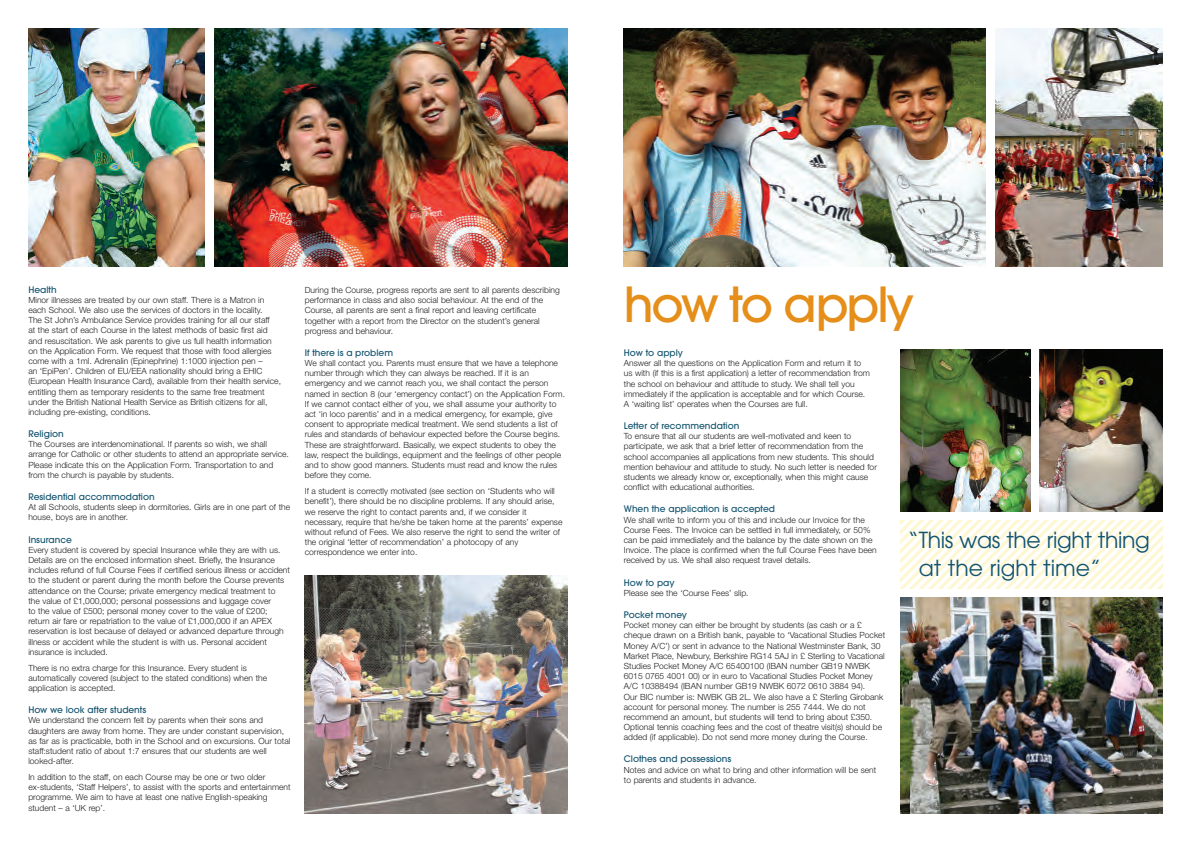
<style>
.page{position:relative;width:1191px;height:842px;background:#fff}
.page>*{position:absolute;margin:0;border:0;box-sizing:border-box;transform-origin:0 0}
.t1{font:500 48px "Avant Garde LT";letter-spacing:-.045em;color:#e58e19}
.t2{font:22px/27.5px "Avant Garde LT";letter-spacing:-.015em;color:#13546f}
.t3{font:500 9px "Avant Garde LT";color:#13546f}
.t4{font:300 8.5px/10.2px "Helvetica Neue LT";color:#231f20}
</style>
<div class="page">
<img style="left:995px;top:28px;width:167px;height:238px">
<img style="left:624px;top:28px;width:361px;height:238px">
<img style="left:900px;top:597px;width:262px;height:217px">
<img style="left:900px;top:349px;width:130px;height:163px">
<svg style="left:900px;top:520px;width:262px;height:69px"></svg>
<img style="left:1039px;top:349px;width:123px;height:163px">
<img style="left:305px;top:575px;width:262px;height:239px">
<img style="left:28px;top:28px;width:176px;height:238px">
<img style="left:214px;top:28px;width:353px;height:238px">
<p class="t3" style="left:28px;top:286px;width:30px">Health</p>
<p class="t4" style="left:28px;top:295px;width:254px">Minor illnesses are treated by our own staff. There is a Matron in each School. We also use the services of doctors in the locality.<br>The St John’s Ambulance Service provides training for all our staff<br>at the start of each Course in the latest methods of basic first aid and resuscitation. We ask parents to give us full health information on the Application Form. We request that those with food allergies come with a 1ml. Adrenalin (Epinephrine) 1:1000 injection pen –<br>an ‘EpiPen’. Children of EU/EEA nationality should bring a EHIC (European Health Insurance Card), available from their health service, entitling them as temporary residents to the same free treatment under the British National Health Service as British citizens for all, including pre-existing, conditions.</p>
<p class="t3" style="left:28px;top:430px;width:37px">Religion</p>
<p class="t4" style="left:28px;top:440px;width:262px">The Courses are interdenominational. If parents so wish, we shall arrange for Catholic or other students to attend an appropriate service.<br>Please indicate this on the Application Form. Transportation to and from the church is payable by students.</p>
<p class="t3" style="left:28px;top:493px;width:128px">Residential accommodation</p>
<p class="t4" style="left:28px;top:503px;width:263px">At all Schools, students sleep in dormitories. Girls are in one part of the house, boys are in another.</p>
<p class="t3" style="left:28px;top:536px;width:45px">Insurance</p>
<p class="t4" style="left:28px;top:545px;width:263px">Every student is covered by special Insurance while they are with us.<br>Details are on the enclosed information sheet. Briefly, the Insurance includes refund of full Course Fees if certified serious illness or accident to the student or parent during the month before the Course prevents attendance on the Course; private emergency medical treatment to<br>the value of £1,000,000; personal possessions and luggage cover<br>to the value of £500; personal money cover to the value of £200; return air fare or repatriation to the value of £1,000,000 if an APEX reservation is lost because of delayed or advanced departure through illness or accident while the student is with us. Personal accident insurance is included.</p>
<p class="t4" style="left:28px;top:663px;width:240px">There is no extra charge for this Insurance. Every student is automatically covered (subject to the stated conditions) when the application is accepted.</p>
<p class="t3" style="left:28px;top:706px;width:119px">How we look after students</p>
<p class="t4" style="left:28px;top:716px;width:263px">We understand the concern felt by parents when their sons and daughters are away from home. They are under constant supervision, as far as is practicable, both in the School and on excursions. Our total staff:student ratio of about 1:7 ensures that our students are well looked-after.</p>
<p class="t4" style="left:28px;top:773px;width:264px">In addition to the staff, on each Course may be one or two older ex-students, ‘Staff Helpers’, to assist with the sports and entertainment programme. We aim to have at least one native English-speaking student – a ‘UK rep’.</p>
<p class="t4" style="left:305px;top:286px;width:256px">During the Course, progress reports are sent to all parents describing performance in class and also social behaviour. At the end of the Course, all parents are sent a final report and leaving certificate together with a report from the Director on the student’s general progress and behaviour.</p>
<p class="t3" style="left:305px;top:349px;width:90px">If there is a problem</p>
<p class="t4" style="left:305px;top:359px;width:262px">We shall contact you. Parents must ensure that we have a telephone number through which they can always be reached. If it is an emergency and we cannot reach you, we shall contact the person named in section 8 (our ‘emergency contact’) on the Application Form.<br>If we cannot contact either of you, we shall assume your authority to act ‘in loco parentis’ and in a medical emergency, for example, give consent to appropriate medical treatment. We send students a list of rules and standards of behaviour expected before the Course begins.<br>These are straightforward. Basically, we expect students to obey the law, respect the buildings, equipment and the feelings of other people and to show good manners. Students must read and know the rules before they come.</p>
<p class="t4" style="left:305px;top:487px;width:259px">If a student is correctly motivated (see section on ‘Students who will benefit’), there should be no discipline problems. If any should arise, we reserve the right to contact parents and, if we consider it necessary, require that he/she be taken home at the parents’ expense without refund of Fees. We also reserve the right to send the writer of the original ‘letter of recommendation’ a photocopy of any correspondence we enter into.</p>
<h1 class="t1" style="left:624px;top:287px;width:292px">how to apply</h1>
<p class="t3" style="left:624px;top:349px;width:61px">How to apply</p>
<p class="t4" style="left:624px;top:359px;width:247px">Answer all the questions on the Application Form and return it to us with (if this is a first application) a letter of recommendation from the school on behaviour and attitude to study. We shall tell you immediately if the application is acceptable and for which Course.<br>A ‘waiting list’ operates when the Courses are full.</p>
<p class="t3" style="left:624px;top:422px;width:117px">Letter of recommendation</p>
<p class="t4" style="left:624px;top:432px;width:255px">To ensure that all our students are well-motivated and keen to participate, we ask that a brief letter of recommendation from the school accompanies all applications from new students. This should mention behaviour and attitude to study. No such letter is needed for students we already know or, exceptionally, when this might cause conflict with educational authorities.</p>
<p class="t3" style="left:624px;top:506px;width:153px">When the application is accepted</p>
<p class="t4" style="left:624px;top:515px;width:254px">We shall write to inform you of this and include our Invoice for the Course Fees. The Invoice can be settled in full immediately, or 50% can be paid immediately and the balance by the date shown on the Invoice. The place is confirmed when the full Course Fees have been received by us. We shall also request travel details.</p>
<p class="t3" style="left:624px;top:579px;width:52px">How to pay</p>
<p class="t4" style="left:624px;top:588px;width:126px">Please see the ‘Course Fees’ slip.</p>
<p class="t3" style="left:624px;top:611px;width:65px">Pocket money</p>
<p class="t4" style="left:624px;top:621px;width:263px">Pocket money can either be brought by students (as cash or a £ cheque drawn on a British bank, payable to ‘Vacational Studies Pocket Money A/C’) or sent in advance to the National Westminster Bank, 30<br>Market Place, Newbury, Berkshire RG14 5AJ in £ Sterling to Vacational Studies Pocket Money A/C 65400100 (IBAN number GB19 NWBK 6015 0765 4001 00) or in euro to Vacational Studies Pocket Money A/C 10388494 (IBAN number GB19 NWBK 6072 0610 3884 94).<br>Our BIC number is: NWBK GB 2L. We also have a £ Sterling Girobank account for personal money. The number is 255 7444. We do not recommend an amount, but students will tend to bring about £350.<br>Optional tennis coaching fees and the cost of theatre visit(s) should be added (if applicable). Do not send more money during the Course.</p>
<p class="t3" style="left:624px;top:756px;width:109px">Clothes and possessions</p>
<p class="t4" style="left:624px;top:765px;width:254px">Notes and advice on what to bring and other information will be sent to parents and students in advance.</p>
<h2 class="t2" style="left:918px;top:528px;width:233px;text-indent:-11px">“This was the right thing at the right time”</h2>
</div>
